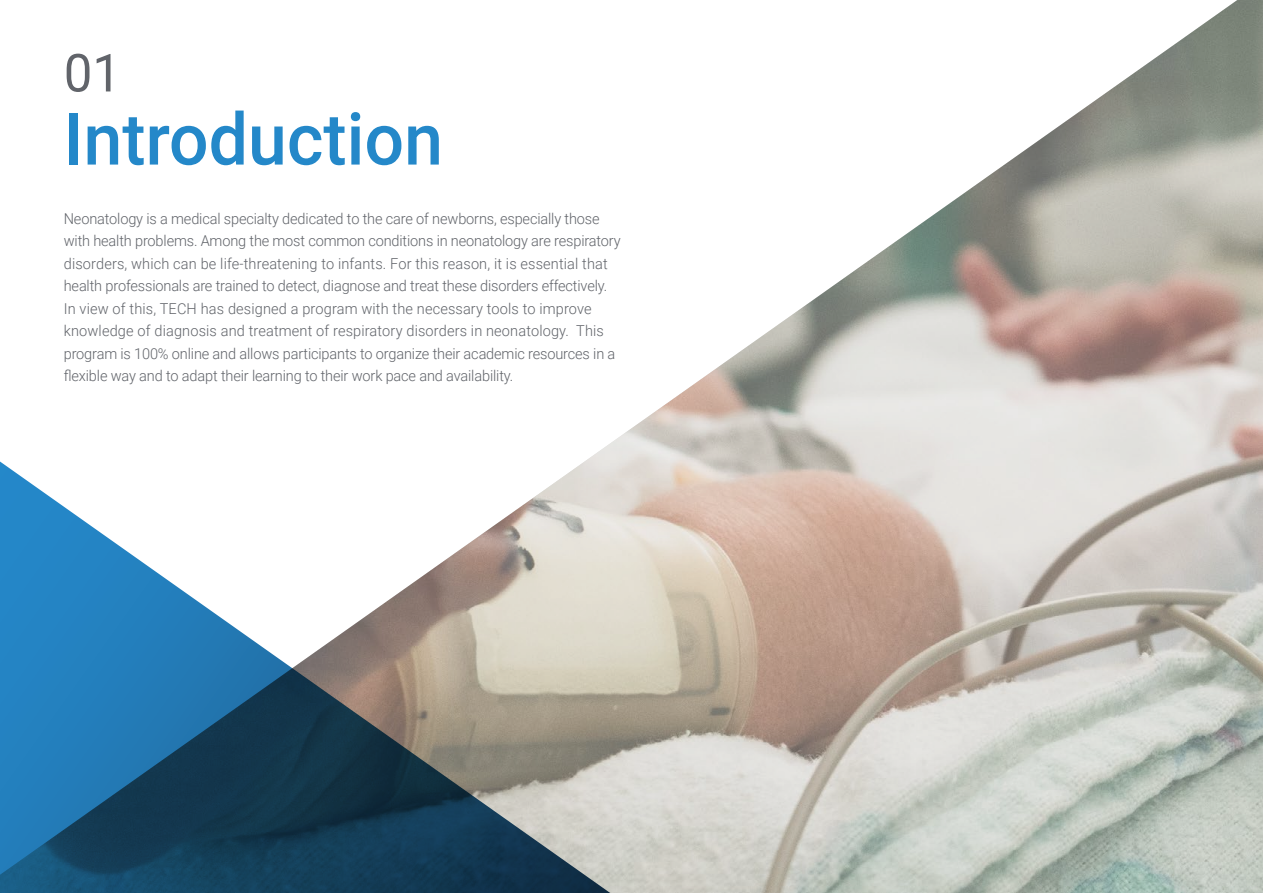
<style>
.page{position:relative;width:1263px;height:893px;background:#fff}
.page>*{position:absolute;margin:0;border:0;box-sizing:border-box;transform-origin:0 0}
.t1{font:500 72px "Roboto";color:#2488c9}
.t2{font:52.5px "Roboto";color:#61646a}
.t3{font:300 15px/22.5px "Roboto";letter-spacing:-.01em;color:#61646a}
</style>
<div class="page">
<img style="left:607px;top:0;width:656px;height:893px">
<svg style="left:0;top:446px;width:640px;height:447px"></svg>
<h2 class="t2" style="left:64px;top:36px;width:59px">01</h2>
<h1 class="t1" style="left:64px;top:89px;width:381px">Introduction</h1>
<p class="t3" style="left:64px;top:207px;width:558px">Neonatology is a medical specialty dedicated to the care of newborns, especially those with health problems. Among the most common conditions in neonatology are respiratory disorders, which can be life-threatening to infants. For this reason, it is essential that health professionals are trained to detect, diagnose and treat these disorders effectively.<br>In view of this, TECH has designed a program with the necessary tools to improve knowledge of diagnosis and treatment of respiratory disorders in neonatology. This program is 100% online and allows participants to organize their academic resources in a flexible way and to adapt their learning to their work pace and availability.</p>
</div>
